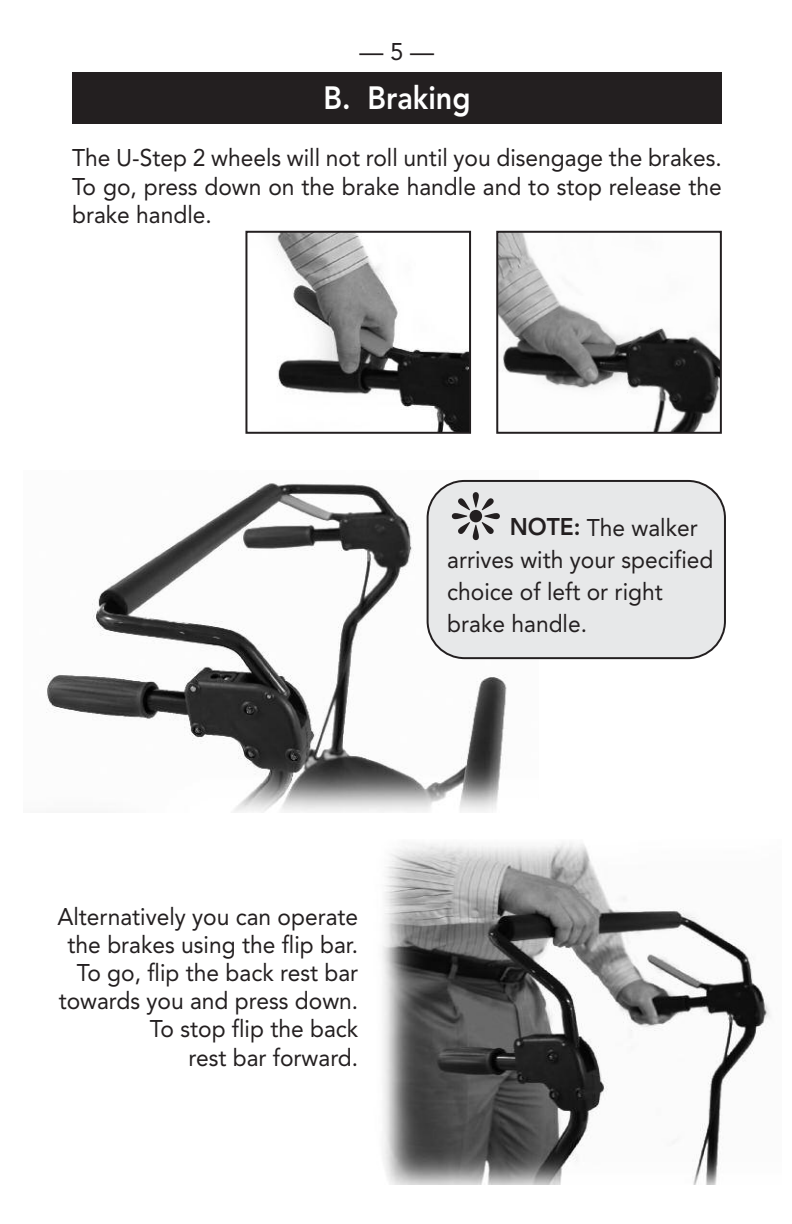
<style>
.page{position:relative;width:792px;height:1224px;background:#fff}
.page>*{position:absolute;margin:0;border:0;box-sizing:border-box;transform-origin:0 0}
.t1{font:800 32px "Avenir";color:#fff;scale:.9 1}
.t2{font:24px/28.2px "Avenir";color:#231f20;text-align:right;scale:.95 1}
.t3{font:24px "Avenir";color:#231f20}
.s1{font-weight:800}
</style>
<div class="page">
<img style="left:46px;top:479px;width:493px;height:334px">
<img style="left:382px;top:843px;width:389px;height:341px">
<div style="left:72px;top:72px;width:650px;height:52px;background:#231f20"></div>
<div style="left:427px;top:480px;width:299px;height:179px;background:#e7e8e9"></div>
<img style="left:272px;top:234px;width:196px;height:197px">
<div style="left:245px;top:231px;width:226px;height:203px;border:2px solid #231f20"></div>
<img style="left:499px;top:234px;width:220px;height:197px">
<div style="left:496px;top:231px;width:226px;height:203px;border:2px solid #231f20"></div>
<div style="left:452px;top:492px;width:48px;height:48px;background:#e7e8e9"></div>
<p class="t3" style="left:360px;top:32px;width:76px">—5—</p>
<h1 class="t1" style="left:323px;top:73px;width:165px">B. Braking</h1>
<p class="t2" style="left:72px;top:143px;width:686px;text-align:justify">The U-Step 2 wheels will not roll until you disengage the brakes.<br>To go, press down on the brake handle and to stop release the brake handle.</p>
<p class="t2" style="left:447px;top:511px;width:282px;line-height:32px;text-align:left;text-indent:62px"><span class="s1">NOTE:</span> The walker arrives with your specified choice of left or right brake handle.</p>
<p class="t2" style="left:57px;top:902px;width:318px">Alternatively you can operate the brakes using the flip bar.<br>To go, flip the back rest bar towards you and press down.<br>To stop flip the back<br>rest bar forward.</p>
</div>
